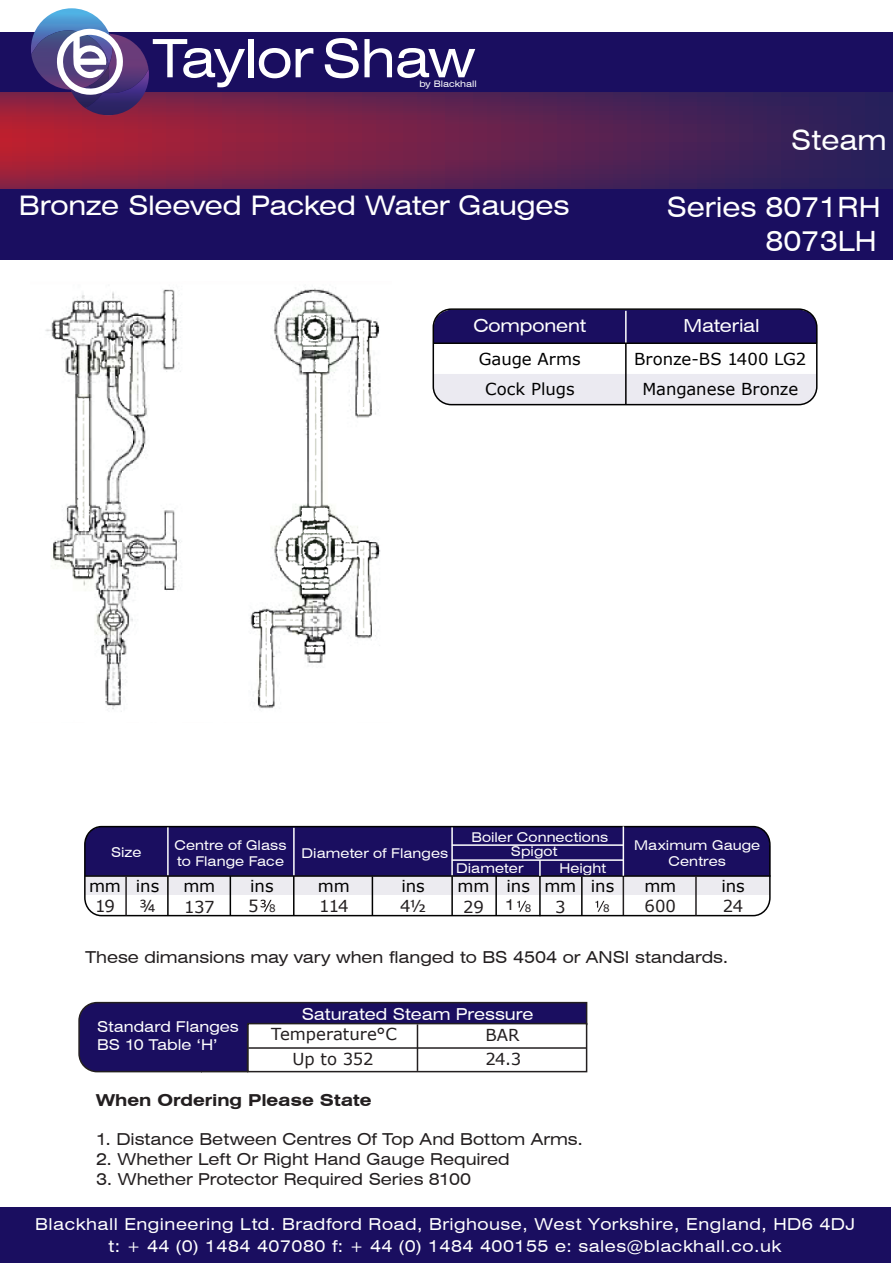
<style>
.page{position:relative;width:893px;height:1263px;background:#fff}
.page>*{position:absolute;margin:0;border:0;box-sizing:border-box;transform-origin:0 0}
.t1{font:expanded 52.95px "Swiss 721 BT";letter-spacing:-.015em;color:#fff}
.t2{font:expanded 27.9px "Swiss 721 BT";color:#fff}
.t3{font:expanded 27px "Swiss 721 BT";letter-spacing:-.015em;color:#fff}
.t4{font:expanded 18px "Swiss 721 BT";letter-spacing:-.01em;color:#fff}
.t5{font:expanded 16.5px "Swiss 721 BT";letter-spacing:-.005em;color:#231f20}
.t6{font:expanded 16.5px/21.6px "Swiss 721 BT";letter-spacing:.03em;color:#fff;text-align:center}
.t7{font:16.5px/30.5px "Verdana";letter-spacing:-.005em;color:#000;text-align:center}
.t8{font:16.5px "Verdana";letter-spacing:-.01em;color:#231f20}
.t9{font:700 expanded 16.5px "Swiss 721 BT";letter-spacing:-.005em;color:#231f20}
.t10{font:expanded 16.5px "Swiss 721 BT";letter-spacing:-.005em;color:#fff}
.t11{font:expanded 15px/18px "Swiss 721 BT";color:#fff}
.t12{font:expanded 15px "Swiss 721 BT";color:#231f20}
.t13{font:expanded 13.5px/16.2px "Swiss 721 BT";letter-spacing:.005em;color:#fff}
.t14{font:10.35px "Verdana";color:#231f20}
.t15{font:expanded 9px "Swiss 721 BT";color:#fff}
.s1{font-size:10.35px}
</style>
<div class="page">
<div style="left:0;top:224px;width:893px;height:36px;background:#1a0e60"></div>
<div style="left:433px;top:374px;width:384px;height:31px;background:#ebeaf1"></div>
<div style="left:433px;top:311px;width:384px;height:31px;background:#1a0e60"></div>
<svg style="left:0;top:92px;width:893px;height:97px;background:#65214c"></svg>
<div style="left:0;top:189px;width:893px;height:35px;background:#1a0e60"></div>
<div style="left:0;top:32px;width:893px;height:60px;background:#1a0e60"></div>
<hr style="left:625px;top:343px;width:2px;height:61px;background:#000">
<hr style="left:625px;top:311px;width:2px;height:32px;background:#fff">
<hr style="left:434px;top:342px;width:382px;height:2px;background:#050504">
<div style="left:0;top:1207px;width:891px;height:56px;background:#1a0e60"></div>
<svg style="left:78px;top:1001px;width:510px;height:72px;background:#261b64"></svg>
<div style="left:247px;top:1023px;width:340px;height:49px;background:#fff;border:2px solid #231f20"></div>
<hr style="left:417px;top:1024px;width:1px;height:47px;background:#231f20">
<hr style="left:248px;top:1047px;width:339px;height:2px;background:#231f20">
<img style="left:45px;top:288px;width:336px;height:424px">
<div style="left:433px;top:308px;width:384px;height:97px;border:2px solid #000;border-radius:18px"></div>
<div style="left:85px;top:876px;width:685px;height:19px;background:#ecebf0"></div>
<hr style="left:539px;top:876px;width:2px;height:40px;background:#000">
<hr style="left:451px;top:876px;width:2px;height:40px;background:#000">
<hr style="left:623px;top:876px;width:1px;height:40px;background:#231f20">
<hr style="left:293px;top:876px;width:2px;height:40px;background:#000">
<hr style="left:167px;top:876px;width:2px;height:39px;background:#000">
<svg style="left:261px;top:900px;width:11px;height:12px"></svg>
<div style="left:84px;top:826px;width:687px;height:90px;border:2px solid #000;border-radius:17px"></div>
<hr style="left:85px;top:875px;width:685px;height:2px;background:#000">
<svg style="left:85px;top:826px;width:685px;height:50px;background:#1b0f5d"></svg>
<hr style="left:623px;top:826px;width:1px;height:50px;background:#fff">
<svg style="left:517px;top:901px;width:9px;height:11px"></svg>
<svg style="left:595px;top:901px;width:9px;height:11px"></svg>
<hr style="left:452px;top:844px;width:172px;height:2px;background:#fff">
<hr style="left:452px;top:859px;width:172px;height:2px;background:#fff">
<hr style="left:125px;top:877px;width:2px;height:38px;background:#231f20">
<hr style="left:230px;top:876px;width:1px;height:39px;background:#000">
<hr style="left:372px;top:876px;width:1px;height:40px;background:#000">
<hr style="left:495px;top:876px;width:2px;height:39px;background:#000">
<hr style="left:581px;top:876px;width:2px;height:40px;background:#000">
<hr style="left:695px;top:876px;width:2px;height:40px;background:#231f20">
<img style="left:85px;top:93px;width:64px;height:22px">
<img style="left:35px;top:8px;width:72px;height:22px">
<img style="left:124px;top:37px;width:25px;height:56px">
<img style="left:71px;top:95px;width:32px;height:13px">
<img style="left:31px;top:30px;width:25px;height:57px">
<svg style="left:56px;top:28px;width:68px;height:67px;background:#9890b4"></svg>
<h1 class="t1" style="left:153px;top:27px;width:324px">Taylor Shaw</h1>
<p class="t15" style="left:419px;top:79px;width:59px">by Blackhall</p>
<h2 class="t2" style="left:791px;top:123px;width:97px">Steam</h2>
<h3 class="t3" style="left:19px;top:190px;width:552px">Bronze Sleeved Packed Water Gauges</h3>
<h2 class="t2" style="left:667px;top:190px;width:215px">Series 8071RH</h2>
<h2 class="t2" style="left:766px;top:224px;width:113px">8073LH</h2>
<p class="t4" style="left:473px;top:315px;width:114px">Component</p>
<p class="t4" style="left:683px;top:315px;width:78px">Material</p>
<p class="t7" style="left:634px;top:343px;width:174px">Bronze-BS 1400 LG2<br>Manganese Bronze</p>
<p class="t7" style="left:479px;top:343px;width:104px">Gauge Arms<br>Cock Plugs</p>
<p class="t13" style="left:471px;top:829px;width:138px">Boiler Connections</p>
<p class="t13" style="left:174px;top:837px;width:114px">Centre of Glass to Flange Face</p>
<p class="t13" style="left:634px;top:837px;width:128px;text-align:center">Maximum Gauge<br>Centres</p>
<p class="t13" style="left:456px;top:843px;width:103px;line-height:16.6px;text-indent:55px">Spigot<br>Diameter</p>
<p class="t13" style="left:111px;top:844px;width:32px">Size</p>
<p class="t7" style="left:89px;top:871px;width:72px">mm ins</p>
<p class="t7" style="left:183px;top:871px;width:33px">mm</p>
<p class="t7" style="left:250px;top:871px;width:25px">ins</p>
<p class="t7" style="left:318px;top:871px;width:33px">mm</p>
<p class="t7" style="left:401px;top:871px;width:25px">ins</p>
<p class="t7" style="left:458px;top:871px;width:74px">mm ins</p>
<p class="t7" style="left:591px;top:871px;width:25px">ins</p>
<p class="t7" style="left:644px;top:870px;width:33px">mm</p>
<p class="t7" style="left:721px;top:870px;width:25px">ins</p>
<p class="t8" style="left:95px;top:895px;width:22px">19</p>
<p class="t8" style="left:139px;top:895px;width:18px">¾</p>
<p class="t8" style="left:184px;top:896px;width:32px">137</p>
<p class="t8" style="left:319px;top:895px;width:31px">114</p>
<p class="t8" style="left:400px;top:896px;width:28px">4½</p>
<p class="t8" style="left:463px;top:896px;width:22px">29</p>
<p class="t8" style="left:645px;top:895px;width:33px">600</p>
<p class="t8" style="left:723px;top:895px;width:22px">24</p>
<p class="t13" style="left:302px;top:845px;width:148px">Diameter of Flanges</p>
<p class="t13" style="left:559px;top:860px;width:48px">Height</p>
<p class="t7" style="left:544px;top:871px;width:33px">mm</p>
<p class="t8" style="left:555px;top:896px;width:12px">3</p>
<p class="t12" style="left:505px;top:896px;width:28px">1 <sub>8</sub></p>
<p class="t14" style="left:603px;top:901px;width:8px">8</p>
<p class="t8" style="left:248px;top:896px;width:29px">5 <span class="s1">8</span></p>
<p class="t5" style="left:86px;top:947px;width:644px">These dimansions may vary when flanged to BS 4504 or ANSI standards.</p>
<p class="t10" style="left:302px;top:1004px;width:233px">Saturated Steam Pressure</p>
<p class="t11" style="left:97px;top:1017px;width:143px">Standard Flanges<br>BS 10 Table ‘H’</p>
<p class="t8" style="left:271px;top:1024px;width:127px">Temperature°C</p>
<p class="t8" style="left:485px;top:1024px;width:36px">BAR</p>
<p class="t8" style="left:292px;top:1049px;width:83px">Up to 352</p>
<p class="t8" style="left:485px;top:1049px;width:38px">24.3</p>
<p class="t9" style="left:96px;top:1090px;width:277px">When Ordering Please State</p>
<p class="t5" style="left:96px;top:1129px;width:489px">1. Distance Between Centres Of Top And Bottom Arms.</p>
<p class="t5" style="left:96px;top:1149px;width:415px">2. Whether Left Or Right Hand Gauge Required</p>
<p class="t5" style="left:96px;top:1169px;width:377px">3. Whether Protector Required Series 8100</p>
<p class="t6" style="left:35px;top:1213px;width:821px">Blackhall Engineering Ltd. Bradford Road, Brighouse, West Yorkshire, England, HD6 4DJ t: + 44 (0) 1484 407080 f: + 44 (0) 1484 400155 e: sales@blackhall.co.uk</p>
</div>
